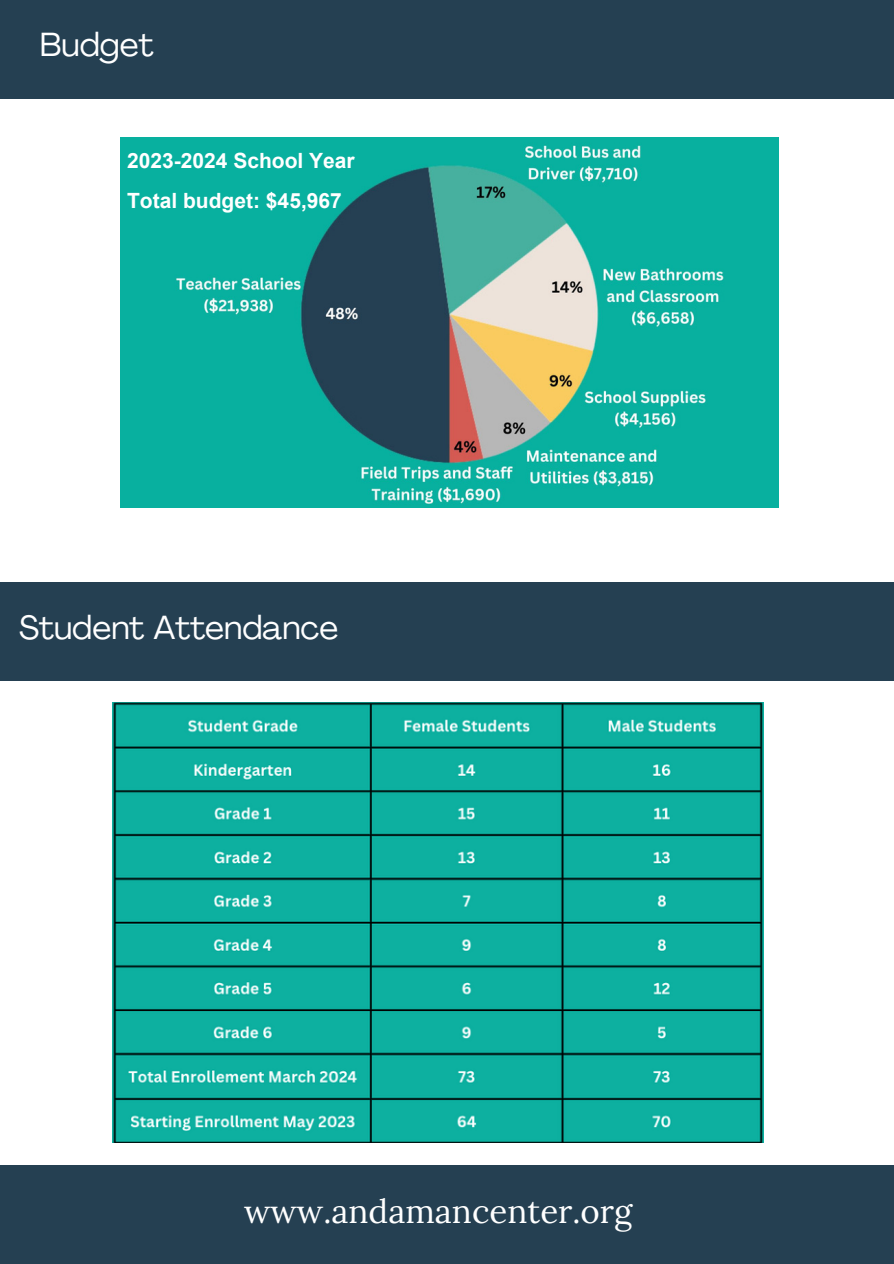
<style>
.page{position:relative;width:894px;height:1264px;background:#fff}
.page>*{position:absolute;margin:0;border:0;box-sizing:border-box;transform-origin:0 0}
.t1{font:33px "Agrandir";color:#fff}
.t2{font:33px "Lora";color:#fff}
.t3{font:700 21px/39.6px "Arial";color:#fff}
</style>
<div class="page">
<div style="left:0;top:0;width:893px;height:98px;background:#254052"></div>
<div style="left:0;top:582px;width:893px;height:98px;background:#254052"></div>
<img style="left:113px;top:702px;width:650px;height:440px">
<div style="left:0;top:1165px;width:893px;height:98px;background:#254052"></div>
<img style="left:121px;top:137px;width:657px;height:370px">
<h1 class="t1" style="left:40px;top:32px;width:115px">Budget</h1>
<p class="t3" style="left:127px;top:141px;width:229px">2023-2024 School Year<br>Total budget: $45,967</p>
<p class="t1" style="left:19px;top:614px;width:321px">Student Attendance</p>
<h1 class="t2" style="left:244px;top:1190px;width:390px">www.andamancenter.org</h1>
</div>
